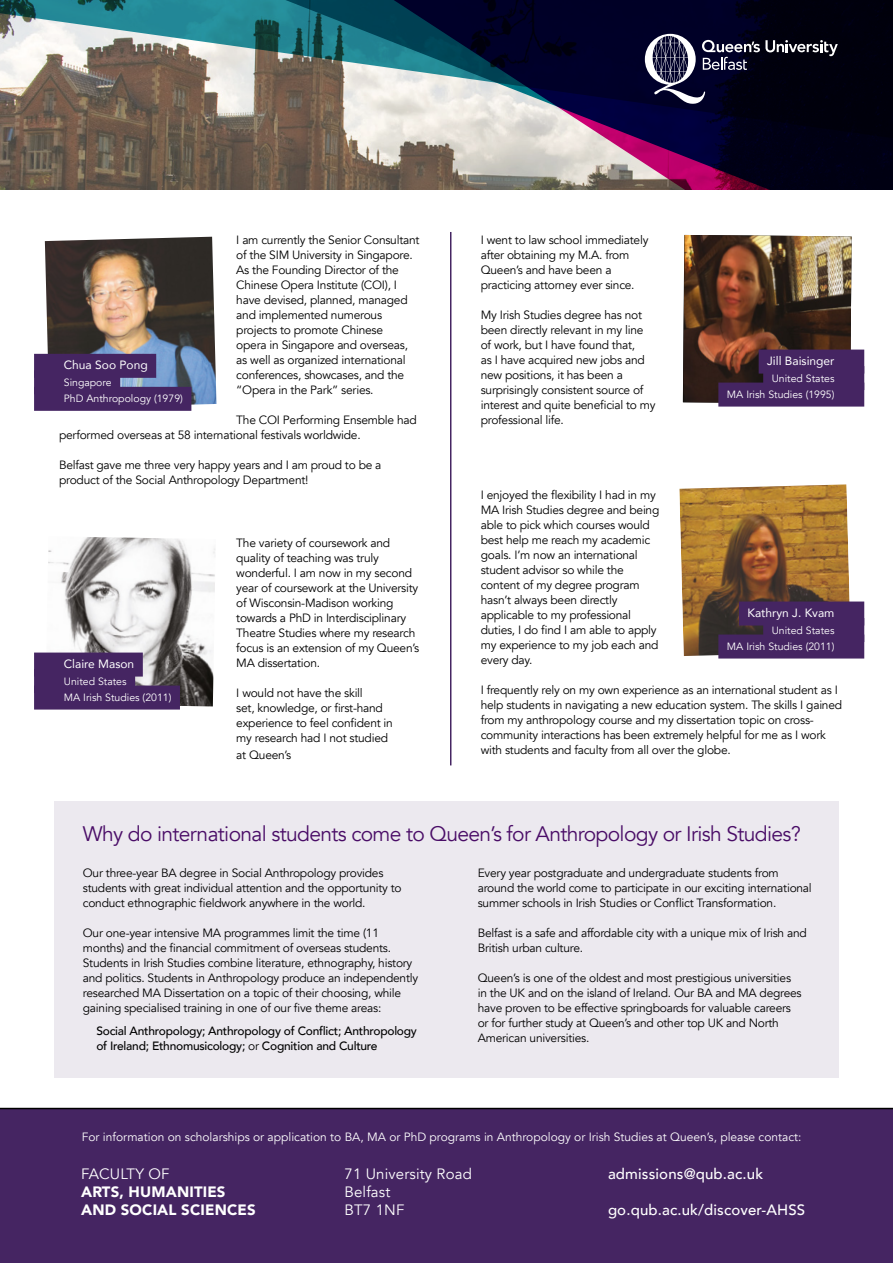
<style>
.page{position:relative;width:893px;height:1263px;background:#fff}
.page>*{position:absolute;margin:0;border:0;box-sizing:border-box;transform-origin:0 0}
.t1{font:21px "Avenir";letter-spacing:-.03em;color:#4a0d67}
.t2{font:500 15px "Avenir";letter-spacing:.01em;color:#fff}
.t3{font:15px/18px "Avenir";letter-spacing:.01em;color:#fff}
.t4{font:900 15px/18px "Avenir";letter-spacing:.01em;color:#fff}
.t5{font:12px/15px "Avenir";letter-spacing:-.02em;color:#000}
.t6{font:12px "Avenir";color:#fff}
.t7{font:500 12px/15px "Avenir";letter-spacing:-.02em;color:#000}
.t8{font:12px "Avenir";color:#fff}
.t9{font:10.5px/16.5px "Avenir";color:#fff}
.s1{font-weight:400}
</style>
<div class="page">
<img style="left:0;top:142px;width:204px;height:48px">
<svg style="left:204px;top:142px;width:689px;height:48px"></svg>
<svg style="left:0;top:0;width:893px;height:142px"></svg>
<svg style="left:645px;top:34px;width:193px;height:70px"></svg>
<div style="left:0;top:1108px;width:893px;height:155px;background:#452562"></div>
<img style="left:45px;top:237px;width:171px;height:171px">
<img style="left:48px;top:537px;width:167px;height:169px">
<div style="left:34px;top:354px;width:122px;height:24px;background:#452562"></div>
<div style="left:34px;top:370px;width:86px;height:24px;background:#452562"></div>
<div style="left:34px;top:387px;width:157px;height:24px;background:#452562"></div>
<div style="left:34px;top:652px;width:109px;height:24px;background:#452562"></div>
<div style="left:34px;top:669px;width:101px;height:24px;background:#452562"></div>
<div style="left:34px;top:685px;width:146px;height:24px;background:#452562"></div>
<img style="left:679px;top:484px;width:171px;height:172px">
<div style="left:54px;top:801px;width:784px;height:277px;background:#ece9ef"></div>
<hr style="left:450px;top:232px;width:1px;height:533px;background:#452562">
<img style="left:683px;top:235px;width:169px;height:168px">
<div style="left:759px;top:350px;width:105px;height:24px;background:#452562"></div>
<div style="left:763px;top:366px;width:101px;height:24px;background:#452562"></div>
<div style="left:718px;top:383px;width:146px;height:24px;background:#452562"></div>
<div style="left:739px;top:601px;width:125px;height:24px;background:#452562"></div>
<div style="left:763px;top:618px;width:101px;height:24px;background:#452562"></div>
<div style="left:718px;top:634px;width:146px;height:24px;background:#452562"></div>
<p class="t5" style="left:236px;top:233px;width:185px">I am currently the Senior Consultant of the SIM University in Singapore.<br>As the Founding Director of the<br>Chinese Opera Institute (COI), I have devised, planned, managed and implemented numerous projects to promote Chinese<br>opera in Singapore and overseas, as well as organized international conferences, showcases, and the “Opera in the Park” series.</p>
<p class="t5" style="left:59px;top:413px;width:359px;text-indent:177px">The COI Performing Ensemble had performed overseas at 58 international festivals worldwide.</p>
<p class="t5" style="left:59px;top:458px;width:324px">Belfast gave me three very happy years and I am proud to be a product of the Social Anthropology Department!</p>
<p class="t8" style="left:64px;top:355px;width:85px">Chua Soo Pong</p>
<p class="t9" style="left:64px;top:374px;width:121px">Singapore<br>PhD Anthropology (1979)</p>
<p class="t8" style="left:64px;top:654px;width:72px">Claire Mason</p>
<p class="t9" style="left:64px;top:673px;width:109px">United States<br>MA Irish Studies (2011)</p>
<p class="t5" style="left:236px;top:536px;width:184px">The variety of coursework and quality of teaching was truly wonderful. I am now in my second year of coursework at the University of Wisconsin-Madison working towards a PhD in Interdisciplinary<br>Theatre Studies where my research focus is an extension of my Queen’s<br>MA dissertation.</p>
<p class="t5" style="left:236px;top:686px;width:158px">I would not have the skill<br>set, knowledge, or first-hand experience to feel confident in my research had I not studied</p>
<p class="t5" style="left:236px;top:747px;width:56px">at Queen’s</p>
<p class="t5" style="left:481px;top:233px;width:169px">I went to law school immediately after obtaining my M.A. from<br>Queen’s and have been a practicing attorney ever since.</p>
<p class="t5" style="left:481px;top:308px;width:176px">My Irish Studies degree has not been directly relevant in my line of work, but I have found that,<br>as I have acquired new jobs and new positions, it has been a surprisingly consistent source of interest and quite beneficial to my professional life.</p>
<p class="t8" style="left:767px;top:351px;width:69px">Jill Baisinger</p>
<p class="t9" style="left:727px;top:370px;width:109px;text-align:right">United States<br>MA Irish Studies (1995)</p>
<p class="t5" style="left:481px;top:488px;width:180px">I enjoyed the flexibility I had in my<br>MA Irish Studies degree and being able to pick which courses would best help me reach my academic goals. I’m now an international student advisor so while the content of my degree program hasn’t always been directly applicable to my professional duties, I do find I am able to apply my experience to my job each and every day.</p>
<p class="t5" style="left:481px;top:683px;width:363px">I frequently rely on my own experience as an international student as I help students in navigating a new education system. The skills I gained from my anthropology course and my dissertation topic on cross&shy;community interactions has been extremely helpful for me as I work with students and faculty from all over the globe.</p>
<p class="t8" style="left:747px;top:603px;width:88px">Kathryn J. Kvam</p>
<p class="t9" style="left:727px;top:622px;width:109px;text-align:right">United States<br>MA Irish Studies (2011)</p>
<h1 class="t1" style="left:83px;top:822px;width:719px">Why do international students come to Queen’s for Anthropology or Irish Studies?</h1>
<p class="t5" style="left:83px;top:865px;width:320px">Our three-year BA degree in Social Anthropology provides students with great individual attention and the opportunity to conduct ethnographic fieldwork anywhere in the world.</p>
<p class="t5" style="left:83px;top:925px;width:337px">Our one-year intensive MA programmes limit the time (11 months) and the financial commitment of overseas students.<br>Students in Irish Studies combine literature, ethnography, history and politics. Students in Anthropology produce an independently researched MA Dissertation on a topic of their choosing, while gaining specialised training in one of our five theme areas:</p>
<p class="t7" style="left:96px;top:1023px;width:322px">Social Anthropology; Anthropology of Conflict; Anthropology of Ireland; Ethnomusicology; <span class="s1">or</span> Cognition and Culture</p>
<p class="t5" style="left:478px;top:865px;width:336px">Every year postgraduate and undergraduate students from around the world come to participate in our exciting international summer schools in Irish Studies or Conflict Transformation.</p>
<p class="t5" style="left:478px;top:925px;width:331px">Belfast is a safe and affordable city with a unique mix of Irish and<br>British urban culture.</p>
<p class="t5" style="left:478px;top:970px;width:325px">Queen’s is one of the oldest and most prestigious universities in the UK and on the island of Ireland. Our BA and MA degrees have proven to be effective springboards for valuable careers or for further study at Queen’s and other top UK and North American universities.</p>
<p class="t6" style="left:82px;top:1130px;width:721px">For information on scholarships or application to BA, MA or PhD programs in Anthropology or Irish Studies at Queen’s, please contact:</p>
<p class="t3" style="left:81px;top:1165px;width:90px">FACULTY OF</p>
<p class="t4" style="left:81px;top:1182px;width:176px">ARTS, HUMANITIES<br>AND SOCIAL SCIENCES</p>
<p class="t3" style="left:345px;top:1165px;width:129px">71 University Road<br>Belfast<br>BT7 1NF</p>
<p class="t2" style="left:608px;top:1160px;width:157px">admissions@qub.ac.uk</p>
<p class="t2" style="left:608px;top:1196px;width:199px">go.qub.ac.uk/discover-AHSS</p>
</div>
